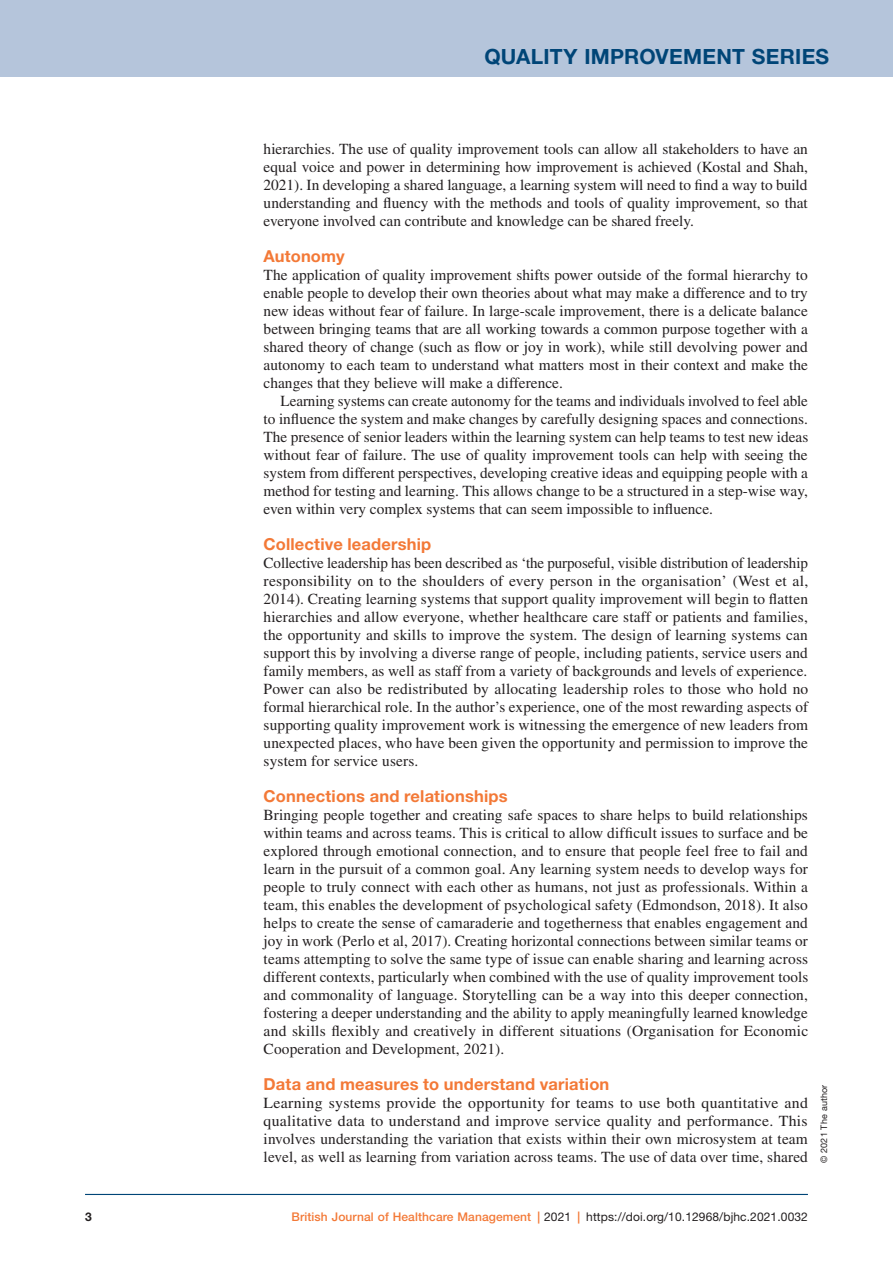
<style>
.page{position:relative;width:893px;height:1263px;background:#fff}
.page>*{position:absolute;margin:0;border:0;box-sizing:border-box;transform-origin:0 0}
.t1{font:700 21px "Helvetica Neue LT Std";letter-spacing:.015em;color:#004577}
.head_B{font:700 16.5px "Helvetica Neue LT Std";letter-spacing:.01em;color:#f37937}
.body_no_indent{font:15.3px/18px "Times LT Std";letter-spacing:.01em;color:#231f20;text-align:justify}
.body_text{font:15.3px/18px "Times LT Std";color:#231f20;text-align:justify}
.t2{font:12px "Helvetica Neue LT Std";letter-spacing:.01em;color:#231f20}
.t3{font:700 12px "Helvetica Neue LT Std";color:#231f20}
.t4{font:9px "Helvetica Neue LT Std";letter-spacing:.02em;color:#231f20}
.s1{font-weight:500;color:#f37937}
</style>
<div class="page">
<hr style="left:85px;top:1194px;width:723px;height:1px;background:#004577">
<div style="left:0;top:0;width:893px;height:77px;background:#b5c5db"></div>
<h1 class="t1" style="left:484px;top:43px;width:346px">QUALITY IMPROVEMENT SERIES</h1>
<p class="body_no_indent" style="left:264px;top:140px;width:546px">hierarchies. The use of quality improvement tools can allow all stakeholders to have an equal voice and power in determining how improvement is achieved (Kostal and Shah, 2021). In developing a shared language, a learning system will need to find a way to build understanding and fluency with the methods and tools of quality improvement, so that everyone involved can contribute and knowledge can be shared freely.</p>
<p class="head_B" style="left:264px;top:246px;width:82px">Autonomy</p>
<p class="body_no_indent" style="left:264px;top:266px;width:546px">The application of quality improvement shifts power outside of the formal hierarchy to enable people to develop their own theories about what may make a difference and to try new ideas without fear of failure. In large-scale improvement, there is a delicate balance between bringing teams that are all working towards a common purpose together with a shared theory of change (such as flow or joy in work), while still devolving power and autonomy to each team to understand what matters most in their context and make the changes that they believe will make a difference.</p>
<p class="body_text" style="left:264px;top:392px;width:546px;text-indent:17px">Learning systems can create autonomy for the teams and individuals involved to feel able to influence the system and make changes by carefully designing spaces and connections.<br>The presence of senior leaders within the learning system can help teams to test new ideas without fear of failure. The use of quality improvement tools can help with seeing the system from different perspectives, developing creative ideas and equipping people with a method for testing and learning. This allows change to be a structured in a step-wise way, even within very complex systems that can seem impossible to influence.</p>
<p class="head_B" style="left:264px;top:534px;width:169px">Collective leadership</p>
<p class="body_no_indent" style="left:264px;top:554px;width:546px">Collective leadership has been described as ‘the purposeful, visible distribution of leadership responsibility on to the shoulders of every person in the organisation’ (West et al, 2014). Creating learning systems that support quality improvement will begin to flatten hierarchies and allow everyone, whether healthcare care staff or patients and families, the opportunity and skills to improve the system. The design of learning systems can support this by involving a diverse range of people, including patients, service users and family members, as well as staff from a variety of backgrounds and levels of experience.<br>Power can also be redistributed by allocating leadership roles to those who hold no formal hierarchical role. In the author’s experience, one of the most rewarding aspects of supporting quality improvement work is witnessing the emergence of new leaders from unexpected places, who have been given the opportunity and permission to improve the system for service users.</p>
<p class="head_B" style="left:264px;top:786px;width:245px">Connections and relationships</p>
<p class="body_no_indent" style="left:264px;top:806px;width:546px">Bringing people together and creating safe spaces to share helps to build relationships within teams and across teams. This is critical to allow difficult issues to surface and be explored through emotional connection, and to ensure that people feel free to fail and learn in the pursuit of a common goal. Any learning system needs to develop ways for people to truly connect with each other as humans, not just as professionals. Within a team, this enables the development of psychological safety (Edmondson, 2018). It also helps to create the sense of camaraderie and togetherness that enables engagement and joy in work (Perlo et al, 2017). Creating horizontal connections between similar teams or teams attempting to solve the same type of issue can enable sharing and learning across different contexts, particularly when combined with the use of quality improvement tools and commonality of language. Storytelling can be a way into this deeper connection, fostering a deeper understanding and the ability to apply meaningfully learned knowledge and skills flexibly and creatively in different situations (Organisation for Economic Cooperation and Development, 2021).</p>
<p class="head_B" style="left:264px;top:1074px;width:347px">Data and measures to understand variation</p>
<p class="body_no_indent" style="left:264px;top:1094px;width:546px">Learning systems provide the opportunity for teams to use both quantitative and qualitative data to understand and improve service quality and performance. This involves understanding the variation that exists within their own microsystem at team level, as well as learning from variation across teams. The use of data over time, shared</p>
<p class="t4" style="left:818px;top:1163px;width:80px;rotate:-90deg">© 2021 The author</p>
<p class="t3" style="left:85px;top:1209px;width:8px">3</p>
<p class="t2" style="left:292px;top:1209px;width:518px"><span class="s1">British Journal of Healthcare Management |</span> 2021 <span class="s1">|</span> https://doi.org/10.12968/bjhc.2021.0032</p>
</div>
